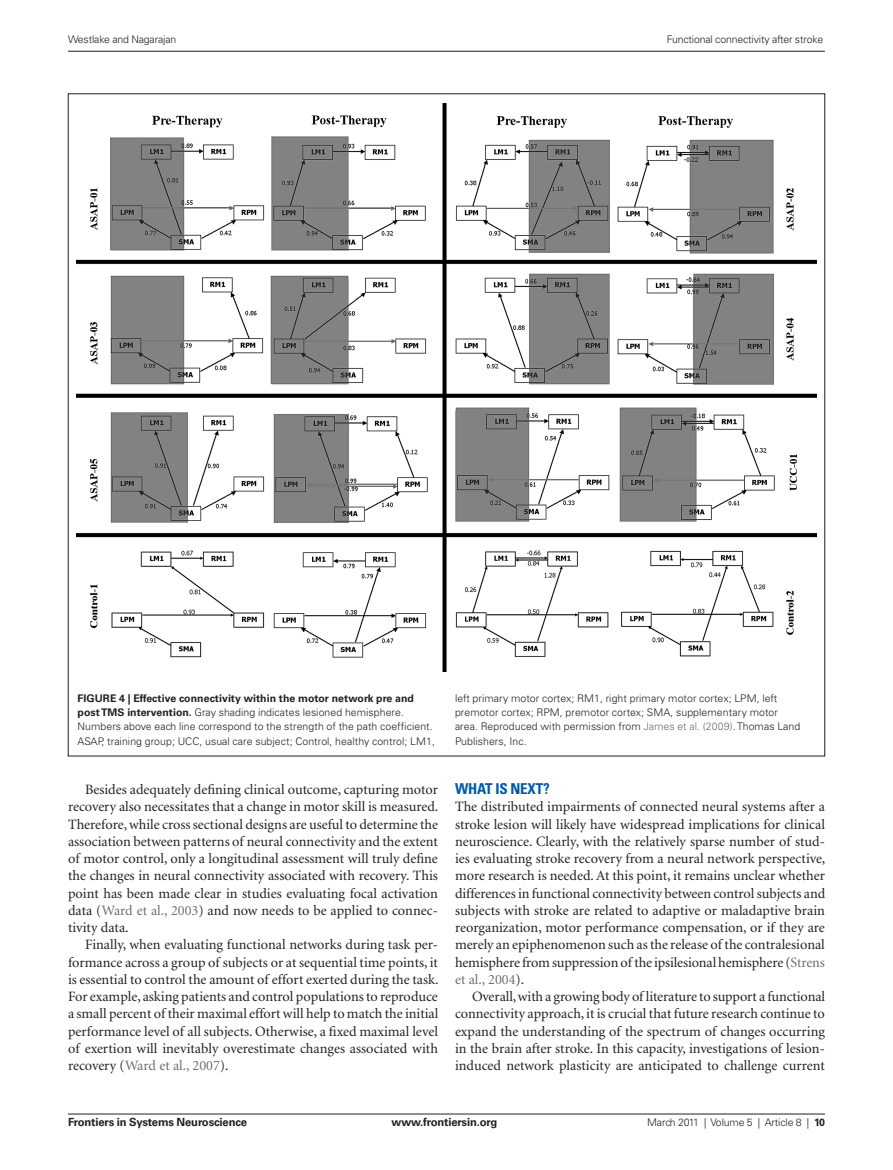
<style>
.page{position:relative;width:893px;height:1170px;background:#fff}
.page>*{position:absolute;margin:0;border:0;box-sizing:border-box;transform-origin:0 0}
.t1{font:700 condensed 15px "Univers";letter-spacing:-.01em;color:#015aaa}
.t2{font:14.25px/17.2px "Minion";color:#231f20;text-align:justify}
.t3{font:700 11.25px "Univers";letter-spacing:-.015em;color:#231f20}
.t4{font:300 10.5px/14.2px "Univers";letter-spacing:.005em;color:#231f20}
.t5{font:300 10.5px "Univers";letter-spacing:-.015em;color:#231f20}
.s1{font-weight:700}
.s2{color:#6c6d70}
</style>
<div class="page">
<img style="left:76px;top:103px;width:741px;height:568px">
<hr style="left:68px;top:1113px;width:757px;height:1px;background:#231f20">
<hr style="left:68px;top:51px;width:757px;height:1px;background:#231f20">
<p class="t5" style="left:68px;top:33px;width:110px">Westlake and Nagarajan</p>
<p class="t5" style="left:667px;top:33px;width:158px">Functional connectivity after stroke</p>
<p class="t4" style="left:78px;top:691px;width:359px"><span class="s1">Figure 4 | Effective connectivity within the motor network pre and post TMS intervention.</span> Gray shading indicates lesioned hemisphere.<br>Numbers above each line correspond to the strength of the path coefficient.<br>ASAP, training group; UCC, usual care subject; Control, healthy control; LM1,</p>
<p class="t4" style="left:455px;top:691px;width:347px">left primary motor cortex; RM1, right primary motor cortex; LPM, left premotor cortex; RPM, premotor cortex; SMA, supplementary motor area. Reproduced with permission from <span class="s2">James et al. (2009)</span>. Thomas Land Publishers, Inc.</p>
<p class="t2" style="left:68px;top:781px;width:372px;text-indent:17px">Besides adequately defining clinical outcome, capturing motor recovery also necessitates that a change in motor skill is measured.<br>Therefore, while cross sectional designs are useful to determine the association between patterns of neural connectivity and the extent of motor control, only a longitudinal assessment will truly define the changes in neural connectivity associated with recovery. This point has been made clear in studies evaluating focal activation data (<span class="s2">Ward et al., 2003</span>) and now needs to be applied to connec&shy;tivity data.</p>
<p class="t2" style="left:68px;top:936px;width:372px;text-indent:17px">Finally, when evaluating functional networks during task per&shy;formance across a group of subjects or at sequential time points, it is essential to control the amount of effort exerted during the task.<br>For example, asking patients and control populations to reproduce a small percent of their maximal effort will help to match the initial performance level of all subjects. Otherwise, a fixed maximal level of exertion will inevitably overestimate changes associated with recovery (<span class="s2">Ward et al., 2007</span>).</p>
<p class="t1" style="left:455px;top:779px;width:96px">WHAT IS NEXT?</p>
<p class="t2" style="left:455px;top:798px;width:372px">The distributed impairments of connected neural systems after a stroke lesion will likely have widespread implications for clinical neuroscience. Clearly, with the relatively sparse number of stud&shy;ies evaluating stroke recovery from a neural network perspective, more research is needed. At this point, it remains unclear whether differences in functional connectivity between control subjects and subjects with stroke are related to adaptive or maladaptive brain reorganization, motor performance compensation, or if they are merely an epiphenomenon such as the release of the contralesional hemisphere from suppression of the ipsilesional hemisphere (<span class="s2">Strens et al., 2004</span>).</p>
<p class="t2" style="left:455px;top:988px;width:372px;text-indent:17px">Overall, with a growing body of literature to support a functional connectivity approach, it is crucial that future research continue to expand the understanding of the spectrum of changes occurring in the brain after stroke. In this capacity, investigations of lesion&shy;induced network plasticity are anticipated to challenge current</p>
<p class="t3" style="left:68px;top:1115px;width:181px">Frontiers in Systems Neuroscience</p>
<p class="t3" style="left:392px;top:1115px;width:107px">www.frontiersin.org</p>
<p class="t5" style="left:647px;top:1115px;width:179px">March 2011 | Volume 5 | Article 8 | <span class="s1">10</span></p>
</div>
